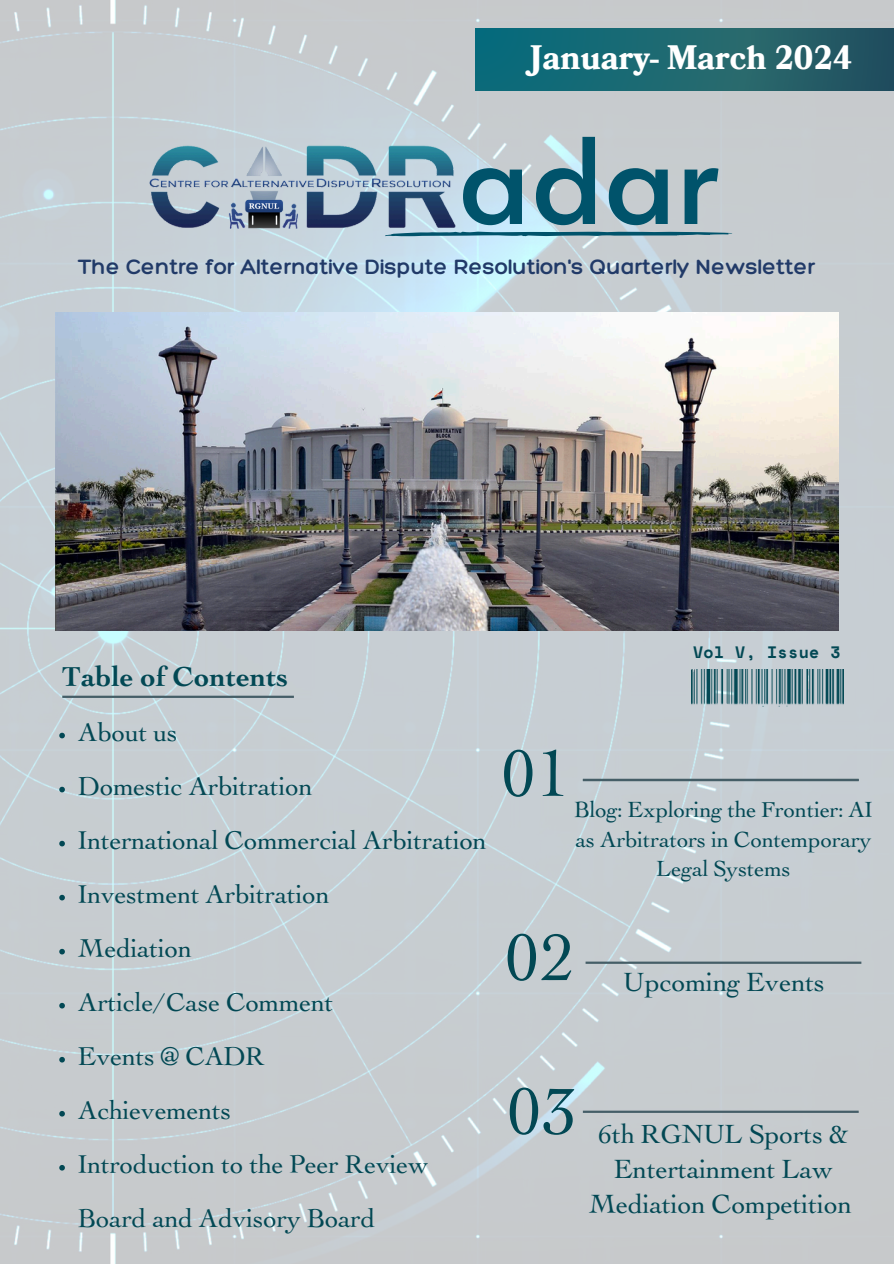
<style>
.page{position:relative;width:894px;height:1264px;background:#fff}
.page>*{position:absolute;margin:0;border:0;box-sizing:border-box;transform-origin:0 0}
.t1{font:118.5px "Alata";color:#00536b}
.t2{font:69px "Cochin URWD Rom";color:#024854}
.t3{font:700 33px "Bookmania";color:#fff}
.t4{font:700 28.2px "Cochin URWD";color:#024854}
.t5{font:27px/35px "Cochin URWD Rom";color:#024854;text-align:center}
.t6{font:26.4px/54px "Cochin URWD Rom";color:#024854}
.t7{font:22.5px/29.2px "Cochin URWD Rom";color:#024854;text-align:center}
.t8{font:300 22.5px "Hero";color:#213a68}
.t9{font:700 16.5px "Space Mono";letter-spacing:.03em;color:#024854}
</style>
<div class="page">
<img style="left:0;top:0;width:893px;height:1263px">
<div style="left:475px;top:29px;width:418px;height:62px;background:linear-gradient(to right,#0c717e,#2c5861)"></div>
<hr style="left:62px;top:695px;width:232px;height:3px;background:#455e67">
<img style="left:134px;top:121px;width:334px;height:110px">
<img style="left:55px;top:313px;width:782px;height:317px">
<hr style="left:585px;top:961px;width:276px;height:2px;background:#455e67">
<hr style="left:582px;top:1110px;width:276px;height:2px;background:#455e67">
<hr style="left:582px;top:778px;width:276px;height:3px;background:#455e67">
<svg style="left:385px;top:231px;width:347px;height:5px;background:#438093"></svg>
<img style="left:691px;top:669px;width:152px;height:38px">
<svg style="left:59px;top:732px;width:6px;height:6px"></svg>
<svg style="left:59px;top:786px;width:6px;height:6px"></svg>
<svg style="left:59px;top:840px;width:6px;height:6px"></svg>
<svg style="left:59px;top:894px;width:6px;height:6px"></svg>
<svg style="left:59px;top:948px;width:6px;height:6px"></svg>
<svg style="left:59px;top:1002px;width:6px;height:6px"></svg>
<svg style="left:59px;top:1056px;width:6px;height:6px"></svg>
<svg style="left:59px;top:1110px;width:6px;height:6px"></svg>
<svg style="left:59px;top:1164px;width:6px;height:6px"></svg>
<p class="t3" style="left:530px;top:36px;width:323px">January- March 2024</p>
<h3 class="t1" style="left:457px;top:94px;width:263px">adar</h3>
<p class="t8" style="left:78px;top:253px;width:738px">The Centre for Alternative Dispute Resolution's Quarterly Newsletter</p>
<p class="t4" style="left:62px;top:665px;width:227px">Table of Contents</p>
<p class="t6" style="left:78px;top:707px;width:100px">About us</p>
<p class="t6" style="left:78px;top:761px;width:235px">Domestic Arbitration</p>
<p class="t6" style="left:78px;top:815px;width:409px">International Commercial Arbitration</p>
<p class="t6" style="left:78px;top:869px;width:252px">Investment Arbitration</p>
<p class="t6" style="left:78px;top:923px;width:115px">Mediation</p>
<p class="t6" style="left:78px;top:977px;width:256px">Article/Case Comment</p>
<p class="t6" style="left:78px;top:1031px;width:188px">Events @ CADR</p>
<h5 class="t6" style="left:78px;top:1085px;width:154px">Achievements</h5>
<p class="t6" style="left:78px;top:1139px;width:351px">Introduction to the Peer Review<br>Board and Advisory Board</p>
<p class="t9" style="left:692px;top:639px;width:149px">Vol V, Issue 3</p>
<h5 class="t2" style="left:500px;top:746px;width:71px">01</h5>
<h4 class="t7" style="left:574px;top:797px;width:299px">Blog: Exploring the Frontier: AI as Arbitrators in Contemporary<br>Legal Systems</h4>
<p class="t2" style="left:504px;top:930px;width:71px">02</p>
<h2 class="t5" style="left:623px;top:967px;width:202px">Upcoming Events</h2>
<h1 class="t2" style="left:506px;top:1084px;width:71px">03</h1>
<p class="t5" style="left:589px;top:1119px;width:264px">6th RGNUL Sports &amp;<br>Entertainment Law<br>Mediation Competition</p>
</div>
